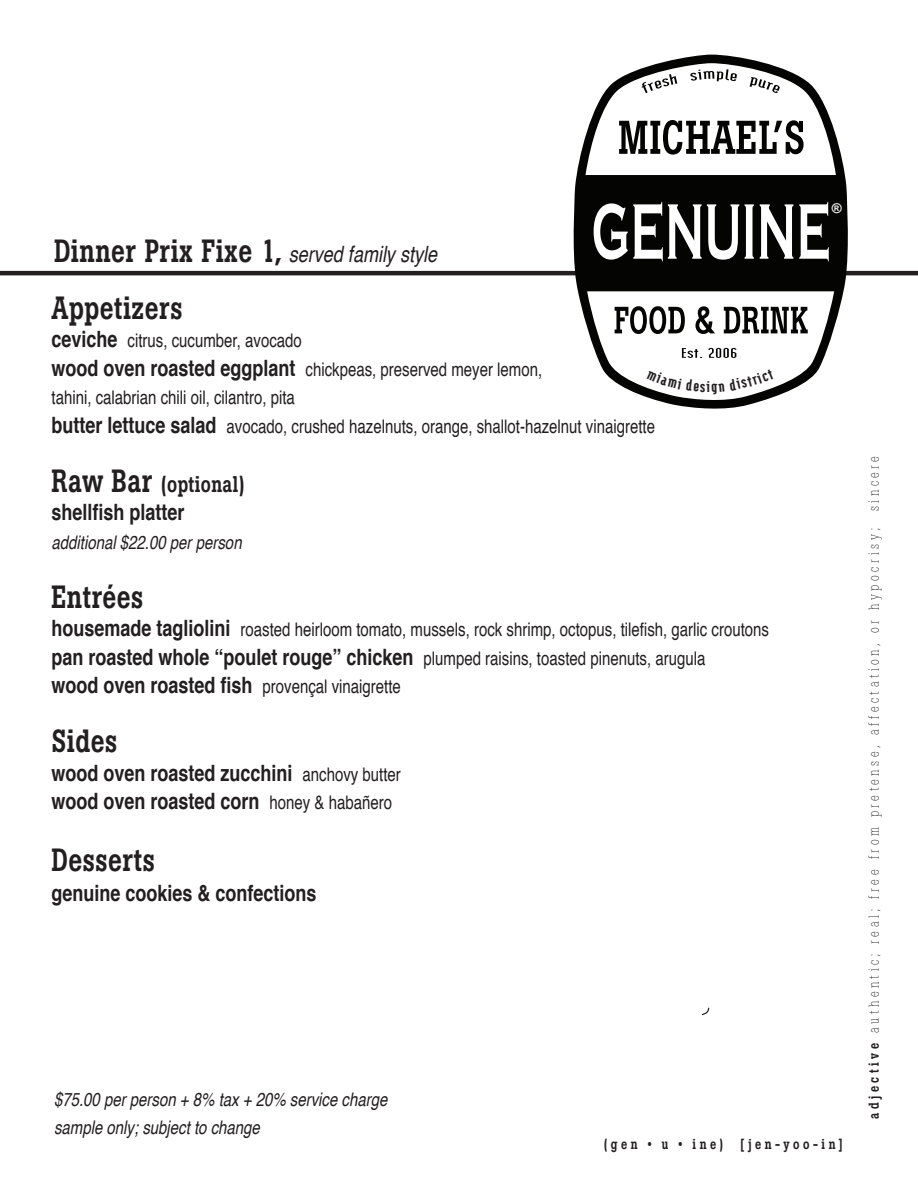
<style>
.page{position:relative;width:918px;height:1188px;background:#fff}
.page>*{position:absolute;margin:0;border:0;box-sizing:border-box;transform-origin:0 0}
.t1{font:500 31.8px "Boton";letter-spacing:.02em;color:#231f20;scale:.8 1}
.t2{font:700 22.5px/28.5px "Helvetica";color:#231f20;scale:.8 1}
.t3{font:italic 22.5px "Helvetica";color:#231f20;scale:.8 1}
.t4{font:900 19.5px "Modula";color:#231f20;scale:1.18 1}
.t5{font:18.75px/28.5px "Helvetica";color:#231f20;scale:.8 1}
.t6{font:italic 18.75px "Helvetica";color:#231f20;scale:.8 1}
.CategoryHeader_Vinta{font:300 14.25px "Boton";letter-spacing:.305em;color:#231f20;scale:.8 1}
.CategoryHeader_Vinta-2{font:500 14.25px "Boton";letter-spacing:.31em;color:#231f20;scale:.8 1}
.t7{font:700 13.5px "Arial";color:#fff}
.s1{font-family:"Boton";font-weight:500;font-style:normal;font-size:31.8px}
.s2{font-weight:700;font-size:22.5px}
.s3{font-family:"Boton";font-weight:500;font-size:31.8px}
.s4{font-family:"Boton";font-weight:500}
.s5{font-weight:400;font-size:18.75px}
.s6{font-weight:500}
</style>
<div class="page">
<hr style="left:0;top:271px;width:918px;height:4px;background:#231f20">
<svg style="left:574px;top:55px;width:274px;height:354px"></svg>
<svg style="left:701px;top:1007px;width:9px;height:9px"></svg>
<svg style="left:579px;top:63px;width:263px;height:339px"></svg>
<p class="t3" style="left:54px;top:236px;width:480px"><span class="s1">Dinner Prix Fixe 1,</span> served family style</p>
<p class="t1" style="left:52px;top:289px;width:165px">Appetizers</p>
<p class="t5" style="left:52px;top:327px;width:314px"><span class="s2">ceviche</span> citrus, cucumber, avocado</p>
<p class="t5" style="left:52px;top:355px;width:615px"><span class="s2">wood oven roasted eggplant</span> chickpeas, preserved meyer lemon, tahini, calabrian chili oil, cilantro, pita</p>
<p class="t5" style="left:52px;top:412px;width:756px"><span class="s2">butter lettuce salad</span> avocado, crushed hazelnuts, orange, shallot-hazelnut vinaigrette</p>
<p class="t2" style="left:52px;top:470px;width:243px"><span class="s3">Raw Bar</span> <span class="s4">(optional) </span>shellfish platter</p>
<p class="t6" style="left:52px;top:527px;width:239px">additional $22.00 per person</p>
<p class="t1" style="left:52px;top:578px;width:116px">Entrées</p>
<p class="t5" style="left:52px;top:616px;width:898px"><span class="s2">housemade tagliolini</span> roasted heirloom tomato, mussels, rock shrimp, octopus, tilefish, garlic croutons <span class="s2">pan roasted whole “poulet rouge” chicken</span> plumped raisins, toasted pinenuts, arugula</p>
<p class="t5" style="left:52px;top:673px;width:438px"><span class="s2">wood oven roasted fish</span> provençal vinaigrette</p>
<p class="t1" style="left:52px;top:723px;width:84px">Sides</p>
<p class="t2" style="left:52px;top:759px;width:438px">wood oven roasted zucchini <span class="s5">anchovy butter</span></p>
<p class="t2" style="left:52px;top:788px;width:427px">wood oven roasted corn <span class="s5">honey &amp; habañero</span></p>
<p class="t1" style="left:52px;top:841px;width:131px">Desserts</p>
<p class="t2" style="left:52px;top:879px;width:333px">genuine cookies &amp; confections</p>
<p class="t4" style="left:707px;top:378px;width:5px">i</p>
<p class="t7" style="left:832px;top:199px;width:11px">®</p>
<p class="t6" style="left:54px;top:1084px;width:418px">$75.00 per person + 8% tax + 20% service charge</p>
<p class="t6" style="left:54px;top:1113px;width:259px">sample only; subject to change</p>
<p class="CategoryHeader_Vinta-2" style="left:604px;top:1135px;width:300px">(gen • u • ine) [jen-yoo-in]</p>
<p class="CategoryHeader_Vinta" style="left:865px;top:1119px;width:830px;rotate:-90deg"><span class="s6">adjective</span> authentic; real; free from pretense, affectation, or hypocrisy; sincere</p>
</div>
